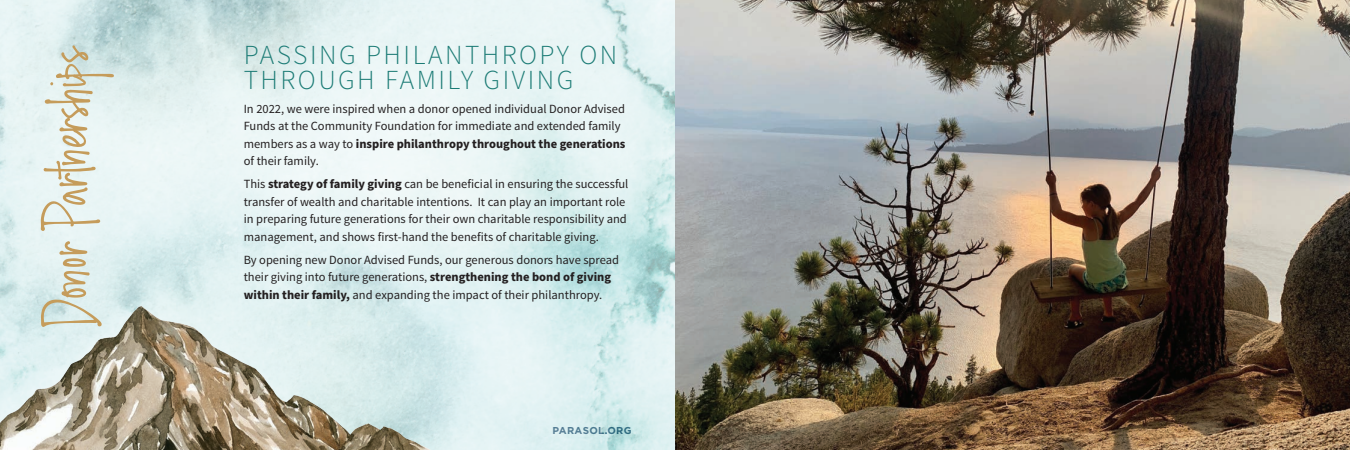
<style>
.page{position:relative;width:1350px;height:450px;background:#fff}
.page>*{position:absolute;margin:0;border:0;box-sizing:border-box;transform-origin:0 0}
.t1{font:65.88px "Ding Dong";color:#c59c5b}
.t2{font:300 27.5px/25px "Source Sans Pro";letter-spacing:.09em;color:#1b7b75}
.t3{font:12.5px/17.5px "Source Sans Pro";color:#231f20}
.t4{font:700 10px "Gotham";letter-spacing:.03em;color:#0d3259}
.s1{font-weight:700}
</style>
<div class="page">
<img style="left:0;top:0;width:675px;height:450px">
<img style="left:0;top:283px;width:465px;height:167px">
<img style="left:675px;top:0;width:675px;height:450px">
<h1 class="t1" style="left:24px;top:323px;width:281px;rotate:-90deg">Donor Partnerships</h1>
<h2 class="t2" style="left:244px;top:44px;width:375px">PASSING PHILANTHROPY ON<br>THROUGH FAMILY GIVING</h2>
<p class="t3" style="left:244px;top:100px;width:383px">In 2022, we were inspired when a donor opened individual Donor Advised Funds at the Community Foundation for immediate and extended family members as a way to <span class="s1">inspire philanthropy throughout the generations </span>of their family.</p>
<p class="t3" style="left:244px;top:175px;width:386px">This <span class="s1">strategy of family giving</span> can be beneficial in ensuring the successful transfer of wealth and charitable intentions. It can play an important role in preparing future generations for their own charitable responsibility and management, and shows first-hand the benefits of charitable giving.</p>
<p class="t3" style="left:244px;top:251px;width:377px">By opening new Donor Advised Funds, our generous donors have spread their giving into future generations, <span class="s1">strengthening the bond of giving within their family,</span> and expanding the impact of their philanthropy.</p>
<p class="t4" style="left:553px;top:424px;width:81px">PARASOL.ORG</p>
</div>
